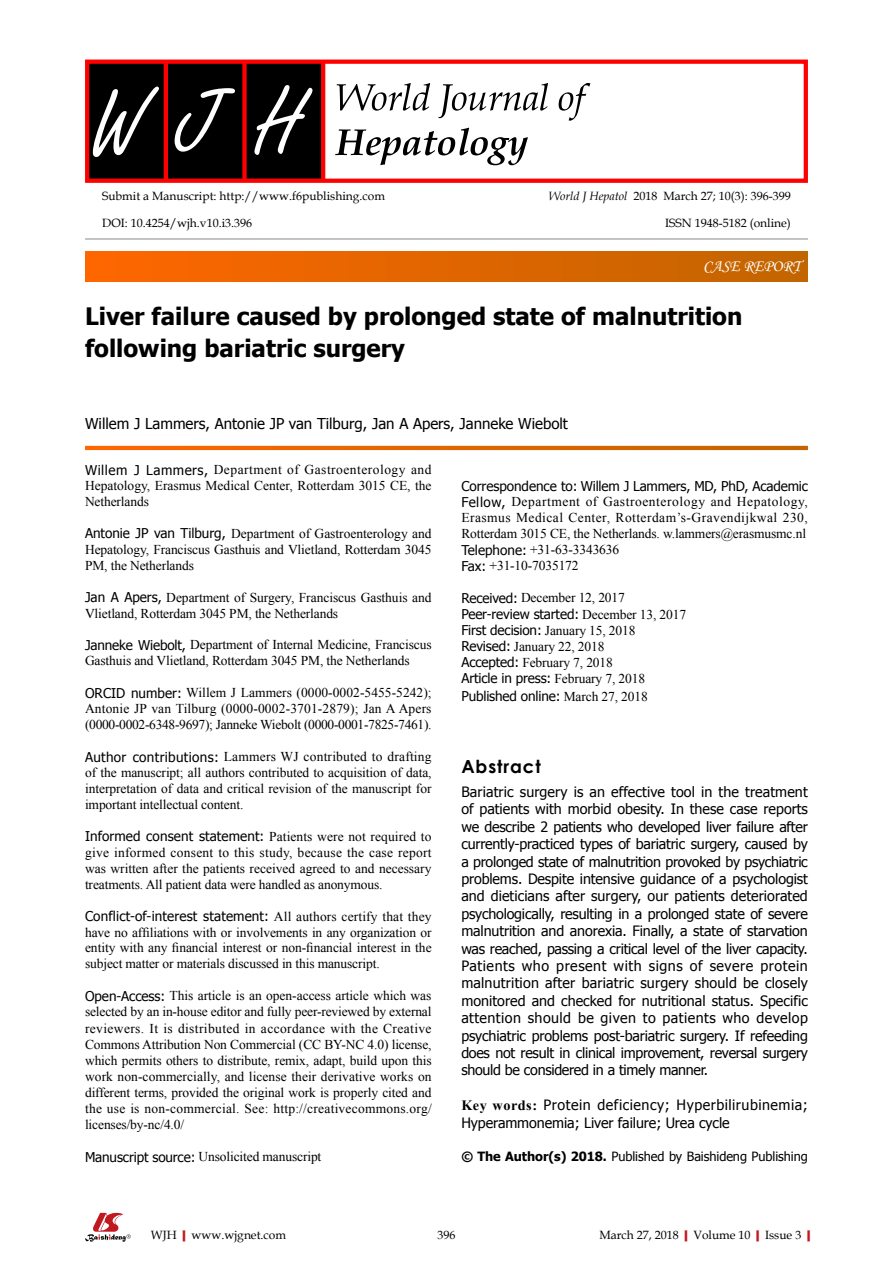
<style>
.page{position:relative;width:893px;height:1263px;background:#fff}
.page>*{position:absolute;margin:0;border:0;box-sizing:border-box;transform-origin:0 0}
.t1{font:700 24px/31.5px "Tahoma";color:#000}
.t2{font:700 18px "Century Gothic";letter-spacing:.05em;color:#000}
.t3{font:16.5px "Monotype Corsiva";color:#fff}
.t4{font:15px "Tahoma";color:#000}
.t5{font:14.25px/17.4px "Tahoma";letter-spacing:-.005em;color:#000;text-align:justify}
.t6{font:14.25px/17.4px "Tahoma";letter-spacing:.03em;color:#000}
.t7{font:13.5px/15.9px "Times New Roman";letter-spacing:-.01em;color:#000;text-align:justify}
.t8{font:13.5px/15.9px "Times New Roman";letter-spacing:.035em;color:#000}
.t9{font:13.5px "Tahoma";letter-spacing:-.01em;color:#000}
.t10{font:12.75px "Tahoma";letter-spacing:-.005em;color:#000}
.t11{font:12px "Book Antiqua";color:#000}
.s1{font-style:italic}
.s2{font-family:"Tahoma"}
.s3{font-family:"Times New Roman"}
.s4{font-family:"Times New Roman";font-weight:700}
.s5{font-weight:700}
.s6{font-weight:700;color:#c01920}
</style>
<div class="page">
<div style="left:85px;top:252px;width:723px;height:29px;background:linear-gradient(to right,#f60,#c16500)"></div>
<hr style="left:85px;top:239px;width:723px;height:1px;background:#898989">
<svg style="left:85px;top:446px;width:723px;height:4px"></svg>
<svg style="left:85px;top:1213px;width:46px;height:29px"></svg>
<div style="left:87px;top:61px;width:236px;height:121px;background:#000"></div>
<hr style="left:164px;top:61px;width:4px;height:121px;background:#f00">
<div style="left:242px;top:61px;width:5px;height:121px;background:#f00"></div>
<hr style="left:321px;top:61px;width:4px;height:121px;background:#f00">
<div style="left:85px;top:60px;width:723px;height:123px;border:4px solid #f00"></div>
<svg style="left:254px;top:85px;width:58px;height:70px"></svg>
<svg style="left:175px;top:88px;width:60px;height:64px"></svg>
<svg style="left:93px;top:87px;width:66px;height:70px"></svg>
<svg style="left:337px;top:83px;width:253px;height:38px"></svg>
<svg style="left:335px;top:128px;width:193px;height:37px"></svg>
<p class="t11" style="left:102px;top:188px;width:284px">Submit a Manuscript: http://www.f6publishing.com</p>
<p class="t11" style="left:102px;top:215px;width:152px">DOI: 10.4254/wjh.v10.i3.396</p>
<p class="t11" style="left:549px;top:188px;width:244px"><span class="s1">World J Hepatol</span> 2018 March 27; 10(3): 396-399</p>
<p class="t11" style="left:665px;top:215px;width:127px">ISSN 1948-5182 (online)</p>
<p class="t3" style="left:703px;top:256px;width:99px">CASE REPORT</p>
<p class="t1" style="left:85px;top:299px;width:659px">Liver failure caused by prolonged state of malnutrition following bariatric surgery</p>
<p class="t4" style="left:85px;top:413px;width:484px">Willem J Lammers, Antonie JP van Tilburg, Jan A Apers, Janneke Wiebolt</p>
<p class="t7" style="left:85px;top:461px;width:348px"><span class="s2">Willem J Lammers,</span> Department of Gastroenterology and Hepatology, Erasmus Medical Center, Rotterdam 3015 CE, the Netherlands</p>
<p class="t7" style="left:85px;top:525px;width:348px"><span class="s2">Antonie JP van Tilburg,</span> Department of Gastroenterology and Hepatology, Franciscus Gasthuis and Vlietland, Rotterdam 3045<br>PM, the Netherlands</p>
<p class="t7" style="left:85px;top:589px;width:348px"><span class="s2">Jan A Apers,</span> Department of Surgery, Franciscus Gasthuis and<br>Vlietland, Rotterdam 3045 PM, the Netherlands</p>
<p class="t7" style="left:85px;top:637px;width:348px"><span class="s2">Janneke Wiebolt,</span> Department of Internal Medicine, Franciscus<br>Gasthuis and Vlietland, Rotterdam 3045 PM, the Netherlands</p>
<p class="t7" style="left:85px;top:685px;width:348px"><span class="s2">ORCID number:</span> Willem J Lammers (0000-0002-5455-5242); Antonie JP van Tilburg (0000-0002-3701-2879); Jan A Apers (0000-0002-6348-9697); Janneke Wiebolt (0000-0001-7825-7461).</p>
<p class="t7" style="left:85px;top:748px;width:348px"><span class="s2">Author contributions:</span> Lammers WJ contributed to drafting of the manuscript; all authors contributed to acquisition of data, interpretation of data and critical revision of the manuscript for important intellectual content.</p>
<p class="t7" style="left:85px;top:829px;width:348px"><span class="s2">Informed consent statement:</span> Patients were not required to give informed consent to this study, because the case report was written after the patients received agreed to and necessary treatments. All patient data were handled as anonymous.</p>
<p class="t7" style="left:85px;top:908px;width:348px"><span class="s2">Conflict-of-interest statement:</span> All authors certify that they have no affiliations with or involvements in any organization or entity with any financial interest or non-financial interest in the subject matter or materials discussed in this manuscript.</p>
<p class="t7" style="left:85px;top:987px;width:348px"><span class="s2">Open-Access:</span> This article is an open-access article which was selected by an in-house editor and fully peer-reviewed by external reviewers. It is distributed in accordance with the Creative Commons Attribution Non Commercial (CC BY-NC 4.0) license, which permits others to distribute, remix, adapt, build upon this work non-commercially, and license their derivative works on different terms, provided the original work is properly cited and the use is non-commercial. See: http://creativecommons.org/ licenses/by-nc/4.0/</p>
<p class="t7" style="left:85px;top:1148px;width:238px"><span class="s2">Manuscript source:</span> Unsolicited manuscript</p>
<p class="t8" style="left:461px;top:478px;width:348px"><span class="s2">Correspondence to: Willem J Lammers, MD, PhD, Academic Fellow,</span> Department of Gastroenterology and Hepatology, Erasmus Medical Center, Rotterdam’s-Gravendijkwal 230, Rotterdam 3015 CE, the Netherlands. w.lammers@erasmusmc.nl <span class="s2">Telephone:</span> +31-63-3343636<br><span class="s2">Fax:</span> +31-10-7035172</p>
<p class="t7" style="left:461px;top:590px;width:226px;text-align:left"><span class="s2">Received:</span> December 12, 2017<br><span class="s2">Peer-review started:</span> December 13, 2017<br><span class="s2">First decision:</span> January 15, 2018<br><span class="s2">Revised:</span> January 22, 2018<br><span class="s2">Accepted:</span> February 7, 2018<br><span class="s2">Article in press:</span> February 7, 2018</p>
<p class="t9" style="left:461px;top:687px;width:188px">Published online: <span class="s3">March 27, 2018</span></p>
<p class="t2" style="left:461px;top:753px;width:81px">Abstract</p>
<p class="t5" style="left:461px;top:782px;width:348px">Bariatric surgery is an effective tool in the treatment of patients with morbid obesity. In these case reports we describe 2 patients who developed liver failure after currently-practiced types of bariatric surgery, caused by a prolonged state of malnutrition provoked by psychiatric problems. Despite intensive guidance of a psychologist and dieticians after surgery, our patients deteriorated psychologically, resulting in a prolonged state of severe malnutrition and anorexia. Finally, a state of starvation was reached, passing a critical level of the liver capacity.<br>Patients who present with signs of severe protein malnutrition after bariatric surgery should be closely monitored and checked for nutritional status. Specific attention should be given to patients who develop psychiatric problems post-bariatric surgery. If refeeding does not result in clinical improvement, reversal surgery should be considered in a timely manner.</p>
<p class="t6" style="left:461px;top:1095px;width:348px"><span class="s4">Key words:</span> Protein deficiency; Hyperbilirubinemia;<br>Hyperammonemia; Liver failure; Urea cycle</p>
<p class="t10" style="left:461px;top:1148px;width:348px"><span class="s5">© The Author(s) 2018.</span> Published by Baishideng Publishing</p>
<p class="t11" style="left:151px;top:1226px;width:137px">WJH<span class="s6">|</span>www.wjgnet.com</p>
<p class="t11" style="left:437px;top:1226px;width:19px">396</p>
<p class="t11" style="left:599px;top:1226px;width:218px">March 27, 2018<span class="s6">|</span>Volume 10<span class="s6">|</span>Issue 3<span class="s6">|</span></p>
</div>
